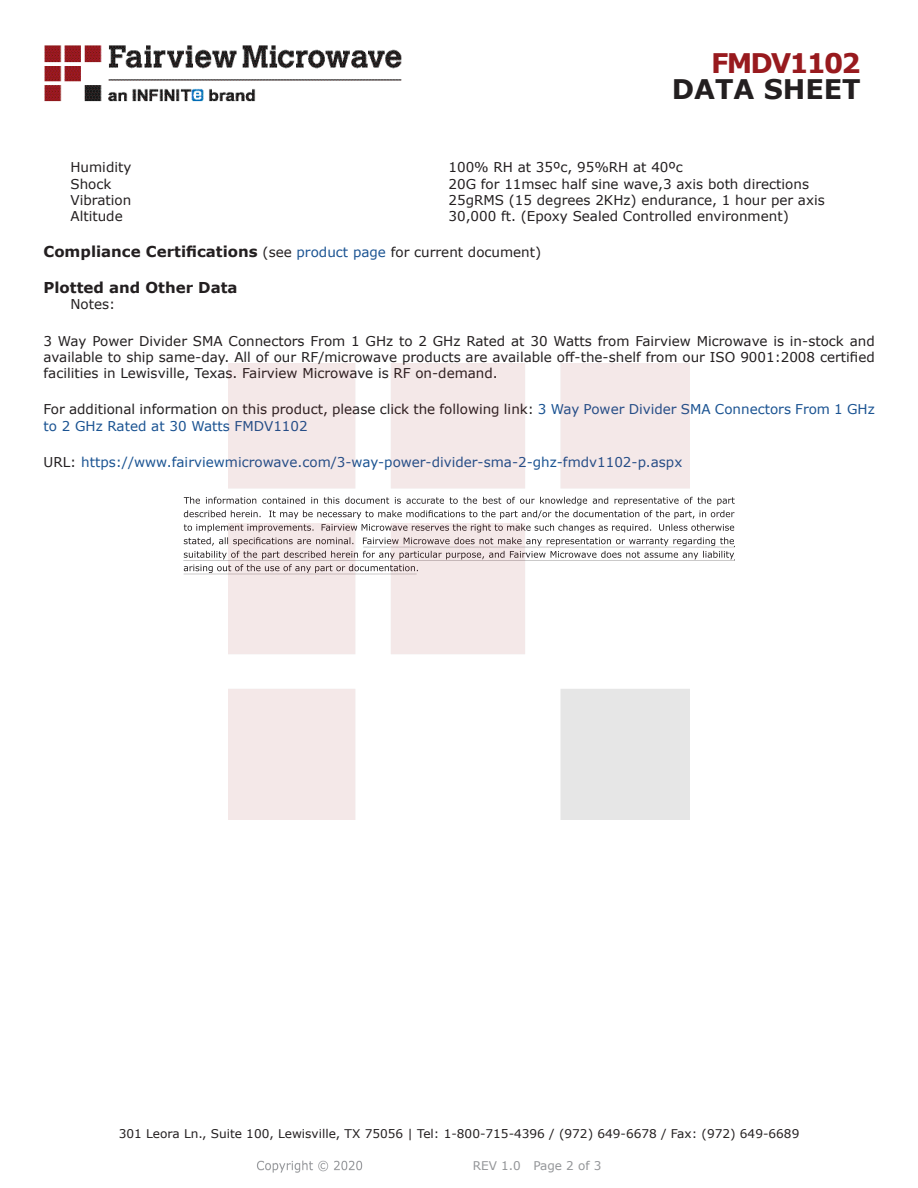
<style>
.page{position:relative;width:918px;height:1188px;background:#fff}
.page>*{position:absolute;margin:0;border:0;box-sizing:border-box;transform-origin:0 0}
.t1{font:700 27px "Verdana";color:#231f20}
.FM{font:700 27px "Verdana";letter-spacing:-.07em;color:#981a1e}
.Head1_for_Compliance{font:700 15px "Verdana";color:#231f20}
.Web_Description_Para{font:13.5px/16.2px "Verdana";color:#231f20;text-align:justify}
.Specs_Para{font:13.5px "Verdana";color:#231f20}
.URL_para{font:13.5px "Verdana";color:#1a5392}
.t2{font:12px "Verdana";color:#231f20}
.REV_Info{font:12px "Verdana";color:#939598}
.s1{font-weight:400;font-size:13.5px}
.s2{font-weight:400;font-size:13.5px;color:#1a5392}
.s3{color:#1a5392}
.s4{color:#231f20}
</style>
<div class="page">
<svg style="left:184px;top:497px;width:551px;height:76px"></svg>
<hr style="left:363px;top:547px;width:372px;height:1px;background:#231f20">
<hr style="left:183px;top:560px;width:551px;height:1px;background:#231f20">
<hr style="left:184px;top:574px;width:233px;height:1px;background:#231f20">
<img style="left:257px;top:1160px;width:106px;height:13px">
<img style="left:228px;top:364px;width:462px;height:456px">
<img style="left:44px;top:45px;width:358px;height:57px">
<p class="FM" style="left:711px;top:44px;width:151px">FMDV1102</p>
<p class="t1" style="left:672px;top:70px;width:191px">DATA SHEET</p>
<p class="Specs_Para" style="left:70px;top:158px;width:62px">Humidity</p>
<p class="Specs_Para" style="left:448px;top:158px;width:236px">100% RH at 35ºc, 95%RH at 40ºc</p>
<p class="Specs_Para" style="left:70px;top:174px;width:42px">Shock</p>
<p class="Specs_Para" style="left:448px;top:174px;width:362px">20G for 11msec half sine wave,3 axis both directions</p>
<p class="Specs_Para" style="left:70px;top:191px;width:62px">Vibration</p>
<p class="Specs_Para" style="left:448px;top:191px;width:378px">25gRMS (15 degrees 2KHz) endurance, 1 hour per axis</p>
<p class="Specs_Para" style="left:70px;top:207px;width:54px">Altitude</p>
<p class="Specs_Para" style="left:448px;top:207px;width:342px">30,000 ft. (Epoxy Sealed Controlled environment)</p>
<p class="Head1_for_Compliance" style="left:44px;top:241px;width:499px">Compliance Certifications <span class="s1">(see</span> <span class="s2">product page</span> <span class="s1">for current document)</span></p>
<p class="Head1_for_Compliance" style="left:44px;top:277px;width:196px">Plotted and Other Data</p>
<p class="Specs_Para" style="left:70px;top:295px;width:46px">Notes:</p>
<p class="Web_Description_Para" style="left:44px;top:332px;width:833px">3 Way Power Divider SMA Connectors From 1 GHz to 2 GHz Rated at 30 Watts from Fairview Microwave is in-stock and available to ship same-day. All of our RF/microwave products are available off-the-shelf from our ISO 9001:2008 certified facilities in Lewisville, Texas. Fairview Microwave is RF on-demand.</p>
<p class="Web_Description_Para" style="left:44px;top:401px;width:833px">For additional information on this product, please click the following link: <span class="s3">3 Way Power Divider SMA Connectors From 1 GHz to 2 GHz Rated at 30 Watts FMDV1102</span></p>
<p class="URL_para" style="left:44px;top:453px;width:640px"><span class="s4">URL:</span> https://www.fairviewmicrowave.com/3-way-power-divider-sma-2-ghz-fmdv1102-p.aspx</p>
<p class="t2" style="left:119px;top:1125px;width:682px">301 Leora Ln., Suite 100, Lewisville, TX 75056 | Tel: 1-800-715-4396 / (972) 649-6678 / Fax: (972) 649-6689</p>
<p class="REV_Info" style="left:473px;top:1157px;width:130px">REV 1.0 Page 2 of 3</p>
</div>
